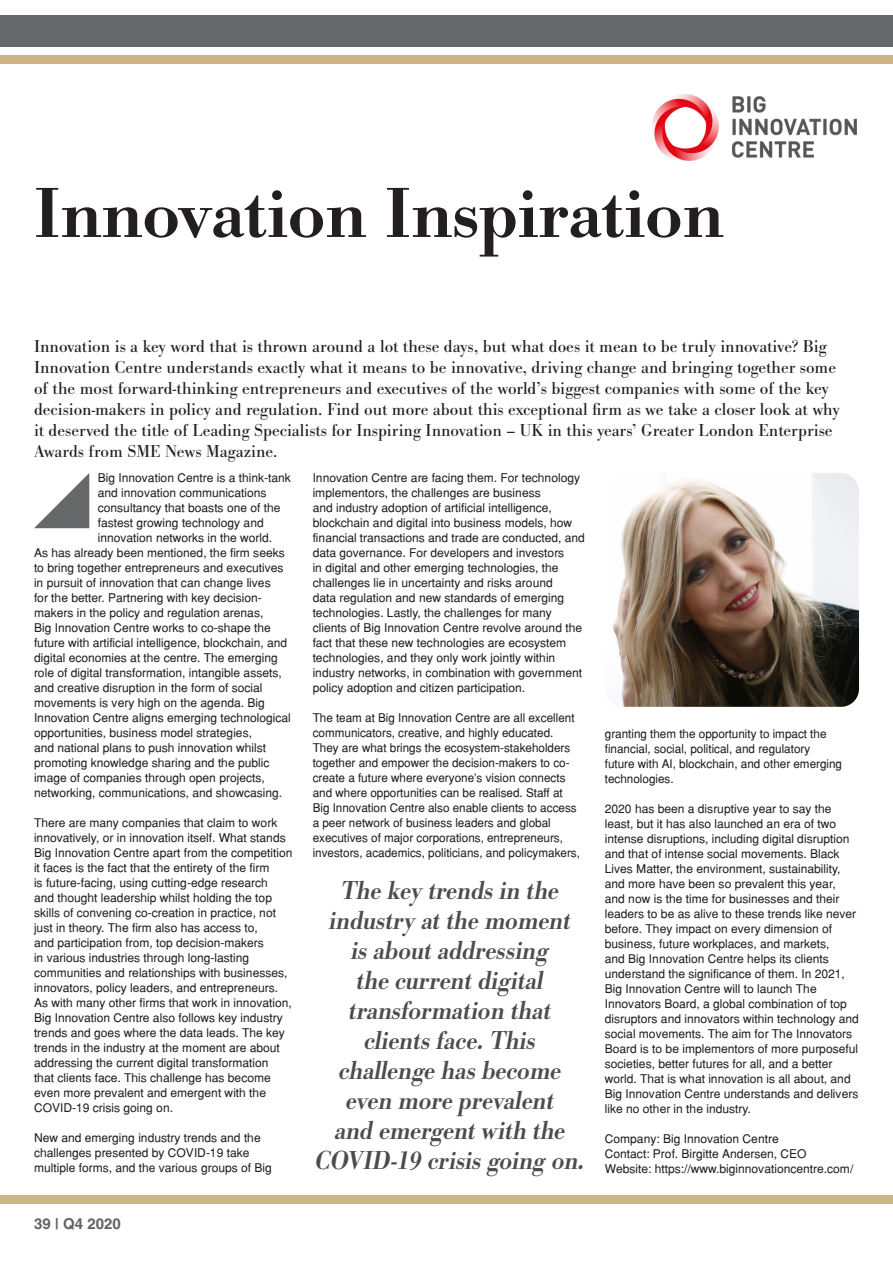
<style>
.page{position:relative;width:893px;height:1263px;background:#fff}
.page>*{position:absolute;margin:0;border:0;box-sizing:border-box;transform-origin:0 0}
.t1{font:500 73.5px "Bodoni URW";color:#231f20}
.t2{font:italic 500 27px/30px "Bodoni URW";color:#4b4c4d;text-align:center;scale:.92 1}
.t3{font:18px/21px "Bodoni URW";color:#231f20}
.t4{font:700 15px "Helvetica";color:#636366}
.t5{font:12px/15px "Helvetica";color:#231f20}
</style>
<div class="page">
<div style="left:0;top:15px;width:893px;height:32px;background:#666768"></div>
<div style="left:0;top:55px;width:893px;height:9px;background:#ceb586"></div>
<hr style="left:0;top:15px;width:1px;height:32px;background:#4b4c4d">
<div style="left:0;top:1195px;width:893px;height:8px;background:#ceb586"></div>
<svg style="left:34px;top:473px;width:55px;height:55px"></svg>
<img style="left:613px;top:473px;width:246px;height:234px">
<img style="left:652px;top:94px;width:205px;height:67px">
<p class="t1" style="left:34px;top:170px;width:691px">Innovation Inspiration</p>
<p class="t3" style="left:34px;top:335px;width:807px">Innovation is a key word that is thrown around a lot these days, but what does it mean to be truly innovative? Big Innovation Centre understands exactly what it means to be innovative, driving change and bringing together some of the most forward-thinking entrepreneurs and executives of the world’s biggest companies with some of the key decision-makers in policy and regulation. Find out more about this exceptional firm as we take a closer look at why it deserved the title of Leading Specialists for Inspiring Innovation – UK in this years’ Greater London Enterprise Awards from SME News Magazine.</p>
<p class="t5" style="left:98px;top:470px;width:195px">Big Innovation Centre is a think-tank</p>
<p class="t5" style="left:98px;top:485px;width:170px">and innovation communications</p>
<p class="t5" style="left:98px;top:500px;width:184px">consultancy that boasts one of the</p>
<p class="t5" style="left:98px;top:515px;width:167px">fastest growing technology and</p>
<p class="t5" style="left:98px;top:530px;width:176px">innovation networks in the world.</p>
<p class="t5" style="left:34px;top:545px;width:252px">As has already been mentioned, the firm seeks</p>
<p class="t5" style="left:34px;top:560px;width:251px">to bring together entrepreneurs and executives</p>
<p class="t5" style="left:34px;top:575px;width:238px">in pursuit of innovation that can change lives</p>
<p class="t5" style="left:34px;top:590px;width:229px">for the better. Partnering with key decision-</p>
<p class="t5" style="left:34px;top:605px;width:231px">makers in the policy and regulation arenas,</p>
<p class="t5" style="left:34px;top:620px;width:238px">Big Innovation Centre works to co-shape the</p>
<p class="t5" style="left:34px;top:635px;width:255px">future with artificial intelligence, blockchain, and</p>
<p class="t5" style="left:34px;top:650px;width:245px">digital economies at the centre. The emerging</p>
<p class="t5" style="left:34px;top:665px;width:249px">role of digital transformation, intangible assets,</p>
<p class="t5" style="left:34px;top:680px;width:230px">and creative disruption in the form of social</p>
<p class="t5" style="left:34px;top:695px;width:232px">movements is very high on the agenda. Big</p>
<p class="t5" style="left:34px;top:710px;width:258px">Innovation Centre aligns emerging technological</p>
<p class="t5" style="left:34px;top:725px;width:220px">opportunities, business model strategies,</p>
<p class="t5" style="left:34px;top:740px;width:234px">and national plans to push innovation whilst</p>
<p class="t5" style="left:34px;top:755px;width:237px">promoting knowledge sharing and the public</p>
<p class="t5" style="left:34px;top:770px;width:232px">image of companies through open projects,</p>
<p class="t5" style="left:34px;top:785px;width:250px">networking, communications, and showcasing.</p>
<p class="t5" style="left:34px;top:815px;width:260px">There are many companies that claim to work innovatively, or in innovation itself. What stands Big Innovation Centre apart from the competition it faces is the fact that the entirety of the firm<br>is future-facing, using cutting-edge research<br>and thought leadership whilst holding the top skills of convening co-creation in practice, not just in theory. The firm also has access to,<br>and participation from, top decision-makers<br>in various industries through long-lasting communities and relationships with businesses, innovators, policy leaders, and entrepreneurs.<br>As with many other firms that work in innovation, Big Innovation Centre also follows key industry trends and goes where the data leads. The key trends in the industry at the moment are about addressing the current digital transformation<br>that clients face. This challenge has become even more prevalent and emergent with the COVID-19 crisis going on.</p>
<p class="t5" style="left:34px;top:1130px;width:239px">New and emerging industry trends and the challenges presented by COVID-19 take multiple forms, and the various groups of Big</p>
<p class="t5" style="left:313px;top:470px;width:274px">Innovation Centre are facing them. For technology implementors, the challenges are business<br>and industry adoption of artificial intelligence, blockchain and digital into business models, how financial transactions and trade are conducted, and data governance. For developers and investors<br>in digital and other emerging technologies, the challenges lie in uncertainty and risks around<br>data regulation and new standards of emerging technologies. Lastly, the challenges for many clients of Big Innovation Centre revolve around the fact that these new technologies are ecosystem technologies, and they only work jointly within industry networks, in combination with government policy adoption and citizen participation.</p>
<p class="t5" style="left:313px;top:710px;width:269px">The team at Big Innovation Centre are all excellent communicators, creative, and highly educated.<br>They are what brings the ecosystem-stakeholders together and empower the decision-makers to co&shy;create a future where everyone’s vision connects and where opportunities can be realised. Staff at Big Innovation Centre also enable clients to access a peer network of business leaders and global executives of major corporations, entrepreneurs, investors, academics, politicians, and policymakers,</p>
<p class="t5" style="left:605px;top:726px;width:239px">granting them the opportunity to impact the financial, social, political, and regulatory future with AI, blockchain, and other emerging technologies.</p>
<p class="t5" style="left:605px;top:801px;width:256px">2020 has been a disruptive year to say the least, but it has also launched an era of two intense disruptions, including digital disruption and that of intense social movements. Black Lives Matter, the environment, sustainability, and more have been so prevalent this year,<br>and now is the time for businesses and their leaders to be as alive to these trends like never before. They impact on every dimension of business, future workplaces, and markets,<br>and Big Innovation Centre helps its clients understand the significance of them. In 2021, Big Innovation Centre will to launch The Innovators Board, a global combination of top disruptors and innovators within technology and social movements. The aim for The Innovators Board is to be implementors of more purposeful societies, better futures for all, and a better world. That is what innovation is all about, and Big Innovation Centre understands and delivers like no other in the industry.</p>
<p class="t5" style="left:605px;top:1131px;width:175px">Company: Big Innovation Centre</p>
<p class="t5" style="left:605px;top:1146px;width:203px">Contact: Prof. Birgitte Andersen, CEO</p>
<p class="t5" style="left:605px;top:1161px;width:250px">Website: https://www.biginnovationcentre.com/</p>
<p class="t2" style="left:314px;top:875px;width:301px">The key trendsin the industry atthe moment isaboutaddressing<br>the currentdigital transformation that clientsface.This challenge hasbecome even more prevalent<br>and emergentwith the<br>COVID-19 crisisgoing on.</p>
<p class="t4" style="left:34px;top:1214px;width:88px">39 | Q4 2020</p>
</div>
